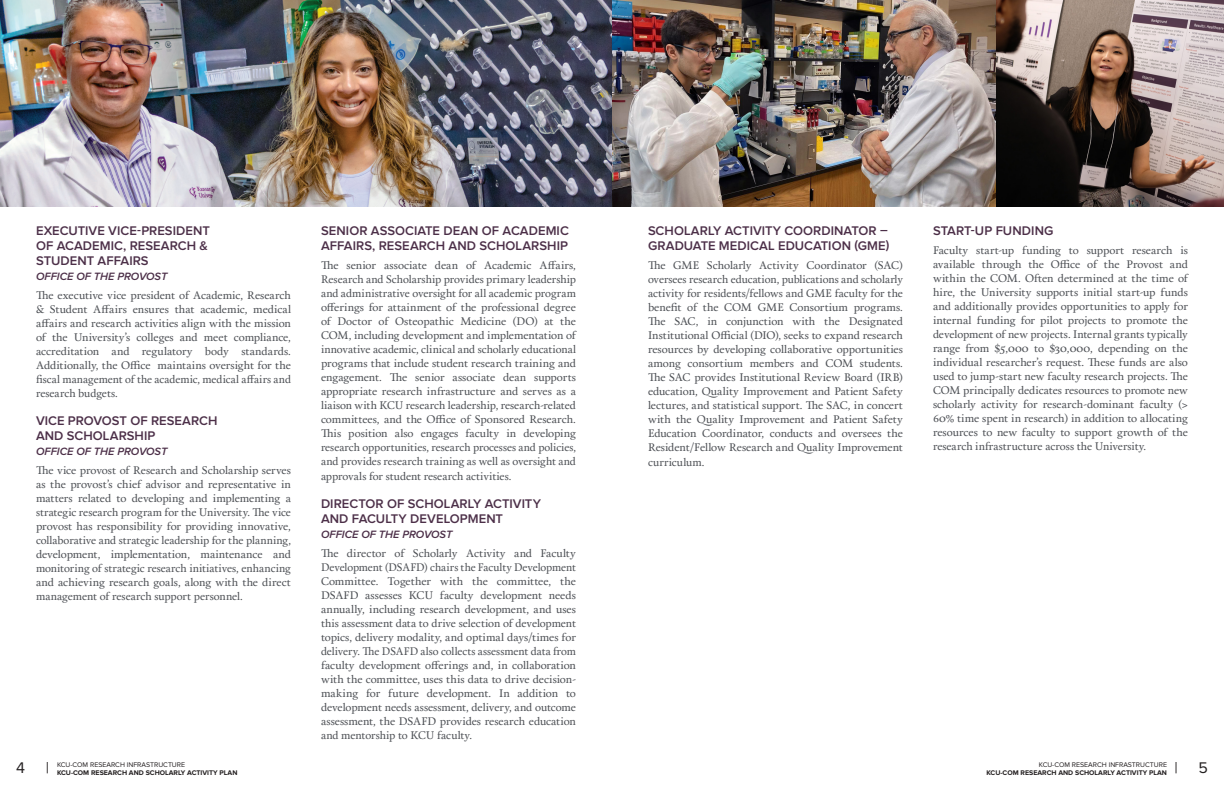
<style>
.page{position:relative;width:1224px;height:792px;background:#fff}
.page>*{position:absolute;margin:0;border:0;box-sizing:border-box;transform-origin:0 0}
.t1{font:16px "Proxima Nova";color:#231f20}
.copy_11_14_Justified{font:600 13px/15px "Proxima Nova";letter-spacing:.005em;color:#4c2f48}
.copy_11_14_Justified-2{font:11px/14px "Calendas Plus";color:#4c4f54;text-align:justify}
.t2{font:italic 600 11px "Proxima Nova";color:#4c2f48}
.t3{font:700 7px "Proxima Nova";color:#231f20}
.t4{font:7px "Proxima Nova";color:#231f20}
</style>
<div class="page">
<img style="left:0;top:0;width:1224px;height:207px">
<p class="copy_11_14_Justified" style="left:36px;top:224px;width:175px">EXECUTIVE VICE-PRESIDENT<br>OF ACADEMIC, RESEARCH &amp;<br>STUDENT AFFAIRS</p>
<p class="t2" style="left:36px;top:272px;width:133px">OFFICE OF THE PROVOST</p>
<p class="copy_11_14_Justified-2" style="left:36px;top:287px;width:257px">The executive vice president of Academic, Research &amp; Student Affairs ensures that academic, medical affairs and research activities align with the mission of the University’s colleges and meet compliance, accreditation and regulatory body standards.<br>Additionally, the Office maintains oversight for the fiscal management of the academic, medical affairs and research budgets.</p>
<p class="copy_11_14_Justified" style="left:36px;top:414px;width:183px">VICE PROVOST OF RESEARCH<br>AND SCHOLARSHIP</p>
<p class="t2" style="left:36px;top:447px;width:133px">OFFICE OF THE PROVOST</p>
<p class="copy_11_14_Justified-2" style="left:36px;top:462px;width:257px">The vice provost of Research and Scholarship serves as the provost’s chief advisor and representative in matters related to developing and implementing a strategic research program for the University. The vice provost has responsibility for providing innovative, collaborative and strategic leadership for the planning, development, implementation, maintenance and monitoring of strategic research initiatives, enhancing and achieving research goals, along with the direct management of research support personnel.</p>
<p class="copy_11_14_Justified" style="left:321px;top:224px;width:249px">SENIOR ASSOCIATE DEAN OF ACADEMIC<br>AFFAIRS, RESEARCH AND SCHOLARSHIP</p>
<p class="copy_11_14_Justified-2" style="left:321px;top:257px;width:257px">The senior associate dean of Academic Affairs, Research and Scholarship provides primary leadership and administrative oversight for all academic program offerings for attainment of the professional degree of Doctor of Osteopathic Medicine (DO) at the COM, including development and implementation of innovative academic, clinical and scholarly educational programs that include student research training and engagement. The senior associate dean supports appropriate research infrastructure and serves as a liaison with KCU research leadership, research-related committees, and the Office of Sponsored Research.<br>This position also engages faculty in developing research opportunities, research processes and policies, and provides research training as well as oversight and</p>
<p class="copy_11_14_Justified-2" style="left:321px;top:468px;width:192px">approvals for student research activities.</p>
<p class="copy_11_14_Justified" style="left:321px;top:497px;width:222px">DIRECTOR OF SCHOLARLY ACTIVITY<br>AND FACULTY DEVELOPMENT</p>
<p class="t2" style="left:321px;top:530px;width:133px">OFFICE OF THE PROVOST</p>
<p class="copy_11_14_Justified-2" style="left:321px;top:545px;width:257px">The director of Scholarly Activity and Faculty Development (DSAFD) chairs the Faculty Development Committee. Together with the committee, the DSAFD assesses KCU faculty development needs annually, including research development, and uses this assessment data to drive selection of development topics, delivery modality, and optimal days/times for delivery. The DSAFD also collects assessment data from faculty development offerings and, in collaboration with the committee, uses this data to drive decision&shy;making for future development. In addition to development needs assessment, delivery, and outcome assessment, the DSAFD provides research education and mentorship to KCU faculty.</p>
<p class="copy_11_14_Justified" style="left:648px;top:224px;width:243px">SCHOLARLY ACTIVITY COORDINATOR –<br>GRADUATE MEDICAL EDUCATION (GME)</p>
<p class="copy_11_14_Justified-2" style="left:648px;top:257px;width:257px">The GME Scholarly Activity Coordinator (SAC) oversees research education, publications and scholarly activity for residents/fellows and GME faculty for the benefit of the COM GME Consortium programs.<br>The SAC, in conjunction with the Designated Institutional Official (DIO), seeks to expand research resources by developing collaborative opportunities among consortium members and COM students.<br>The SAC provides Institutional Review Board (IRB) education, Quality Improvement and Patient Safety lectures, and statistical support. The SAC, in concert with the Quality Improvement and Patient Safety Education Coordinator, conducts and oversees the Resident/Fellow Research and Quality Improvement</p>
<p class="copy_11_14_Justified-2" style="left:648px;top:454px;width:58px">curriculum.</p>
<p class="copy_11_14_Justified" style="left:933px;top:224px;width:122px">START-UP FUNDING</p>
<p class="copy_11_14_Justified-2" style="left:933px;top:242px;width:257px">Faculty start-up funding to support research is available through the Office of the Provost and within the COM. Often determined at the time of hire, the University supports initial start-up funds and additionally provides opportunities to apply for internal funding for pilot projects to promote the development of new projects. Internal grants typically range from $5,000 to $30,000, depending on the individual researcher’s request. These funds are also used to jump-start new faculty research projects. The COM principally dedicates resources to promote new scholarly activity for research-dominant faculty (&gt; 60% time spent in research) in addition to allocating resources to new faculty to support growth of the research infrastructure across the University.</p>
<p class="t4" style="left:57px;top:760px;width:130px">KCU-COM RESEARCH INFRASTRUCTURE</p>
<p class="t3" style="left:57px;top:768px;width:182px">KCU-COM RESEARCH AND SCHOLARLY ACTIVITY PLAN</p>
<p class="t4" style="left:1039px;top:760px;width:130px">KCU-COM RESEARCH INFRASTRUCTURE</p>
<p class="t3" style="left:986px;top:768px;width:182px">KCU-COM RESEARCH AND SCHOLARLY ACTIVITY PLAN</p>
<p class="t1" style="left:16px;top:759px;width:10px">4</p>
<p class="t1" style="left:46px;top:759px;width:5px">|</p>
<p class="t1" style="left:1174px;top:759px;width:5px">|</p>
<p class="t1" style="left:1198px;top:759px;width:11px">5</p>
</div>
